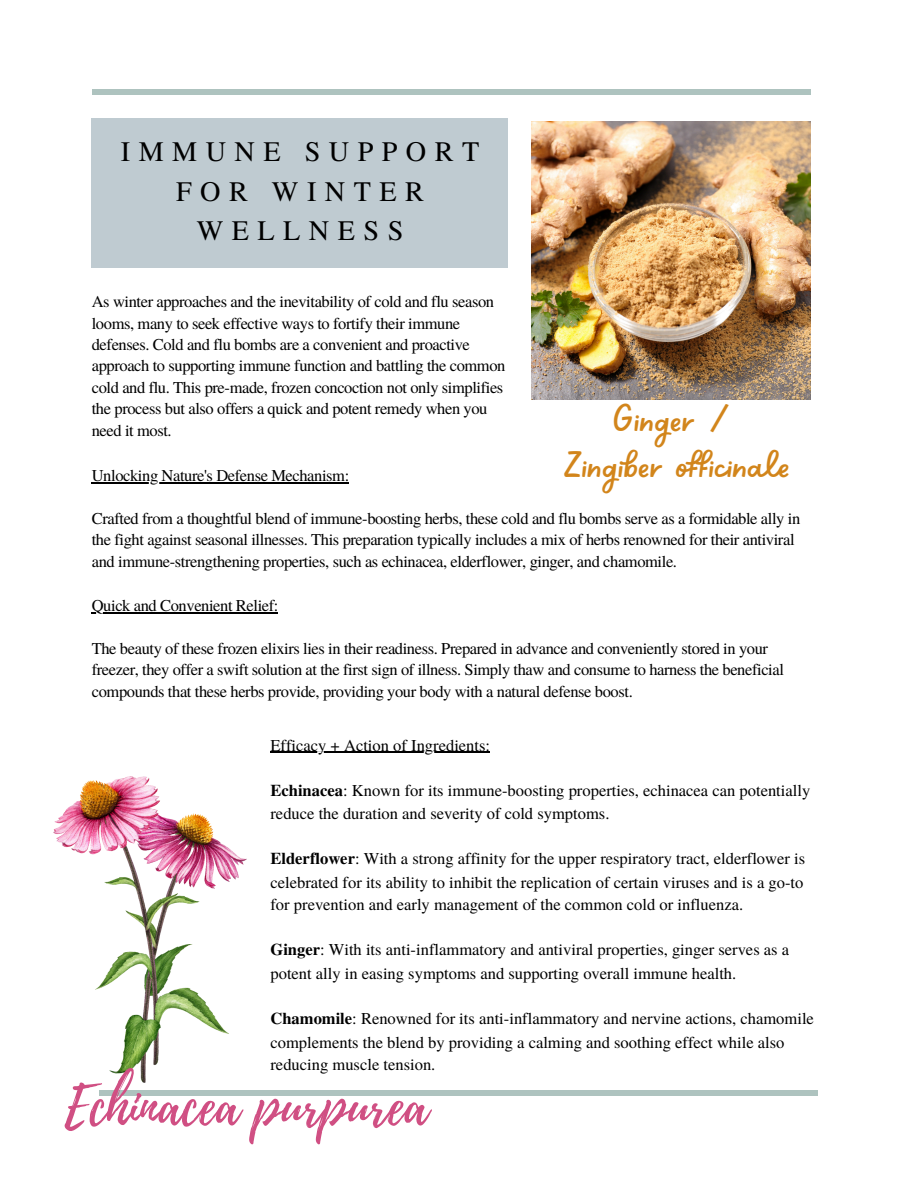
<style>
.page{position:relative;width:918px;height:1188px;background:#fff}
.page>*{position:absolute;margin:0;border:0;box-sizing:border-box;transform-origin:0 0}
.t1{font:53.7px "Playlist Script";color:#d04f83}
.t2{font:42.15px/46.2px "Sweet Apricot";color:#d2851b;text-align:center}
.t3{font:28.2px/39.3px "Te X Gyre Termes";letter-spacing:.3em;color:#000;text-align:center}
.t4{font:16.5px/21.3px "Te X Gyre Termes";letter-spacing:-.025em;color:#000}
.t5{font:16.5px/23.7px "Te X Gyre Termes";color:#000}
.s1{font-weight:700}
</style>
<div class="page">
<div style="left:92px;top:89px;width:718px;height:6px;background:#aec3bf"></div>
<img style="left:532px;top:121px;width:278px;height:278px">
<img style="left:54px;top:777px;width:192px;height:306px">
<hr style="left:92px;top:612px;width:186px;height:1px;background:#000">
<div style="left:92px;top:118px;width:416px;height:150px;background:#bfcbd1"></div>
<hr style="left:92px;top:482px;width:257px;height:1px;background:#000">
<hr style="left:270px;top:752px;width:220px;height:1px;background:#000">
<div style="left:100px;top:1091px;width:718px;height:5px;background:#aec3bf"></div>
<p class="t3" style="left:121px;top:131px;width:360px">IMMUNE SUPPORT<br>FOR WINTER<br>WELLNESS</p>
<p class="t4" style="left:92px;top:290px;width:415px">As winter approaches and the inevitability of cold and flu season looms, many to seek effective ways to fortify their immune defenses. Cold and flu bombs are a convenient and proactive approach to supporting immune function and battling the common cold and flu. This pre-made, frozen concoction not only simplifies the process but also offers a quick and potent remedy when you need it most.</p>
<p class="t2" style="left:565px;top:394px;width:229px">Ginger /<br>Zingiber officinale</p>
<p class="t4" style="left:92px;top:464px;width:259px">Unlocking Nature's Defense Mechanism:</p>
<p class="t4" style="left:92px;top:507px;width:710px">Crafted from a thoughtful blend of immune-boosting herbs, these cold and flu bombs serve as a formidable ally in the fight against seasonal illnesses. This preparation typically includes a mix of herbs renowned for their antiviral and immune-strengthening properties, such as echinacea, elderflower, ginger, and chamomile.</p>
<p class="t4" style="left:92px;top:594px;width:188px">Quick and Convenient Relief:</p>
<h2 class="t4" style="left:92px;top:637px;width:694px">The beauty of these frozen elixirs lies in their readiness. Prepared in advance and conveniently stored in your freezer, they offer a swift solution at the first sign of illness. Simply thaw and consume to harness the beneficial compounds that these herbs provide, providing your body with a natural defense boost.</h2>
<p class="t5" style="left:270px;top:732px;width:221px">Efficacy + Action of Ingredients:</p>
<p class="t5" style="left:270px;top:777px;width:541px"><span class="s1">Echinacea</span>: Known for its immune-boosting properties, echinacea can potentially reduce the duration and severity of cold symptoms.</p>
<p class="t4" style="left:270px;top:846px;width:536px;line-height:23.1px;text-align:justify"><span class="s1">Elderflower</span>: With a strong affinity for the upper respiratory tract, elderflower is celebrated for its ability to inhibit the replication of certain viruses and is a go-to for prevention and early management of the common cold or influenza.</p>
<p class="t5" style="left:270px;top:937px;width:520px"><span class="s1">Ginger</span>: With its anti-inflammatory and antiviral properties, ginger serves as a potent ally in easing symptoms and supporting overall immune health.</p>
<p class="t5" style="left:270px;top:1006px;width:545px;line-height:23.1px"><span class="s1">Chamomile</span>: Renowned for its anti-inflammatory and nervine actions, chamomile complements the blend by providing a calming and soothing effect while also reducing muscle tension.</p>
<p class="t1" style="left:65px;top:1068px;width:365px">Echinacea purpurea</p>
</div>
